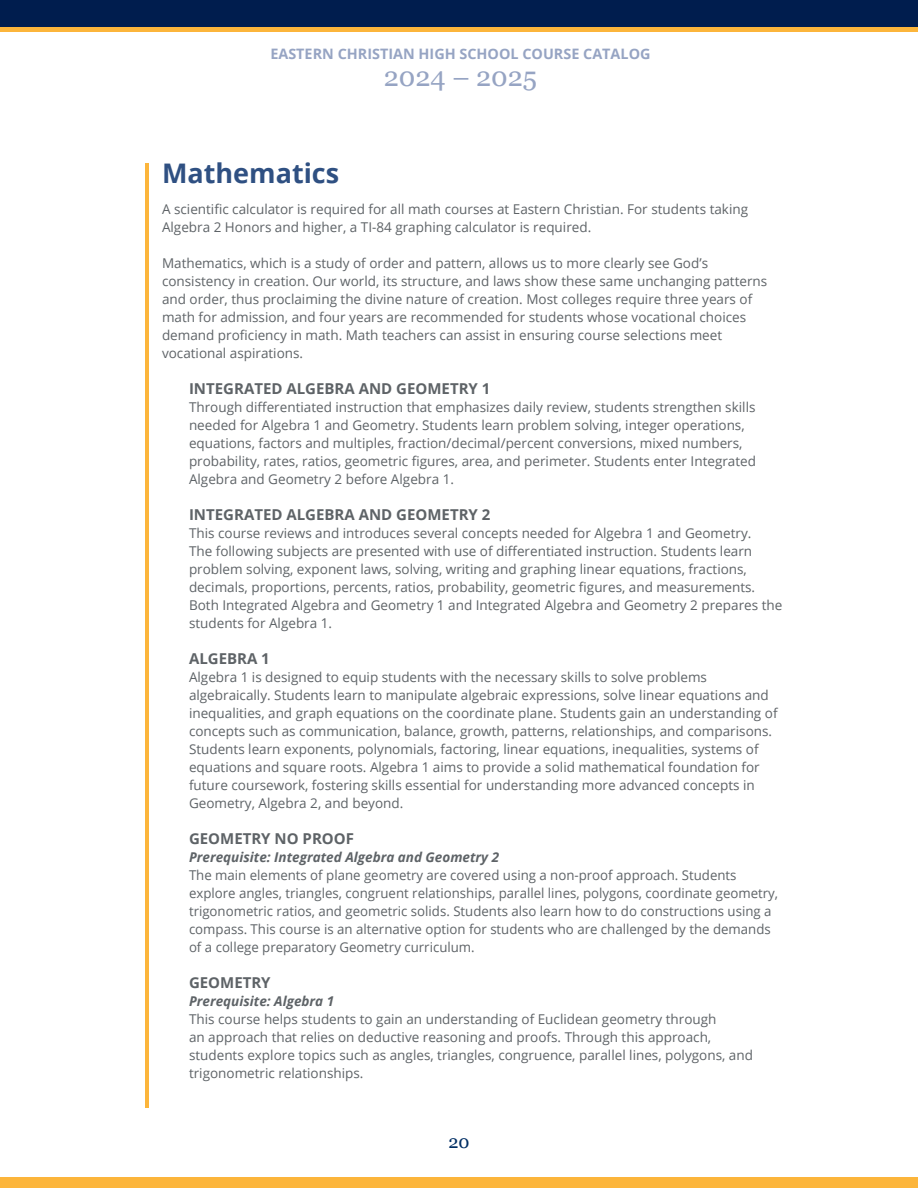
<style>
.page{position:relative;width:918px;height:1188px;background:#fff}
.page>*{position:absolute;margin:0;border:0;box-sizing:border-box;transform-origin:0 0}
.t1{font:700 27px "Open Sans";color:#2f5082}
.t2{font:27px "Georgia";color:#96a4c3}
.t3{font:18px "Georgia";color:#002e64}
.t4{font:700 15px "Open Sans";color:#5e6367}
.t5{font:700 14.4px "Open Sans";color:#96a4c3}
.t6{font:13.5px/18px "Open Sans";color:#5e6367}
.t7{font:italic 700 13.5px "Open Sans";color:#5e6367}
</style>
<div class="page">
<div style="left:0;top:0;width:918px;height:27px;background:#001d4e"></div>
<div style="left:0;top:27px;width:918px;height:5px;background:#fcb53b"></div>
<div style="left:0;top:1177px;width:918px;height:11px;background:#fcb53b"></div>
<hr style="left:145px;top:163px;width:3px;height:945px;background:#fcb53b">
<p class="t5" style="left:270px;top:43px;width:382px">EASTERN CHRISTIAN HIGH SCHOOL COURSE CATALOG</p>
<h1 class="t2" style="left:384px;top:57px;width:155px">2024 – 2025</h1>
<p class="t1" style="left:162px;top:154px;width:179px">Mathematics</p>
<p class="t6" style="left:162px;top:200px;width:588px">A scientific calculator is required for all math courses at Eastern Christian. For students taking<br>Algebra 2 Honors and higher, a TI-84 graphing calculator is required.</p>
<p class="t6" style="left:162px;top:254px;width:607px">Mathematics, which is a study of order and pattern, allows us to more clearly see God’s consistency in creation. Our world, its structure, and laws show these same unchanging patterns and order, thus proclaiming the divine nature of creation. Most colleges require three years of math for admission, and four years are recommended for students whose vocational choices demand proficiency in math. Math teachers can assist in ensuring course selections meet vocational aspirations.</p>
<p class="t4" style="left:189px;top:378px;width:303px">INTEGRATED ALGEBRA AND GEOMETRY 1</p>
<p class="t6" style="left:189px;top:398px;width:569px">Through differentiated instruction that emphasizes daily review, students strengthen skills needed for Algebra 1 and Geometry. Students learn problem solving, integer operations, equations, factors and multiples, fraction/decimal/percent conversions, mixed numbers, probability, rates, ratios, geometric figures, area, and perimeter. Students enter Integrated Algebra and Geometry 2 before Algebra 1.</p>
<p class="t4" style="left:189px;top:504px;width:303px">INTEGRATED ALGEBRA AND GEOMETRY 2</p>
<p class="t6" style="left:189px;top:524px;width:595px">This course reviews and introduces several concepts needed for Algebra 1 and Geometry.<br>The following subjects are presented with use of differentiated instruction. Students learn problem solving, exponent laws, solving, writing and graphing linear equations, fractions, decimals, proportions, percents, ratios, probability, geometric figures, and measurements.<br>Both Integrated Algebra and Geometry 1 and Integrated Algebra and Geometry 2 prepares the students for Algebra 1.</p>
<p class="t4" style="left:189px;top:648px;width:82px">ALGEBRA 1</p>
<p class="t6" style="left:189px;top:668px;width:590px">Algebra 1 is designed to equip students with the necessary skills to solve problems algebraically. Students learn to manipulate algebraic expressions, solve linear equations and inequalities, and graph equations on the coordinate plane. Students gain an understanding of concepts such as communication, balance, growth, patterns, relationships, and comparisons.<br>Students learn exponents, polynomials, factoring, linear equations, inequalities, systems of equations and square roots. Algebra 1 aims to provide a solid mathematical foundation for future coursework, fostering skills essential for understanding more advanced concepts in Geometry, Algebra 2, and beyond.</p>
<p class="t4" style="left:189px;top:828px;width:167px">GEOMETRY NO PROOF</p>
<p class="t7" style="left:189px;top:848px;width:312px">Prerequisite: Integrated Algebra and Geometry 2</p>
<p class="t6" style="left:189px;top:866px;width:591px">The main elements of plane geometry are covered using a non-proof approach. Students explore angles, triangles, congruent relationships, parallel lines, polygons, coordinate geometry, trigonometric ratios, and geometric solids. Students also learn how to do constructions using a compass. This course is an alternative option for students who are challenged by the demands of a college preparatory Geometry curriculum.</p>
<p class="t4" style="left:189px;top:972px;width:83px">GEOMETRY</p>
<p class="t7" style="left:189px;top:992px;width:147px">Prerequisite: Algebra 1</p>
<p class="t6" style="left:189px;top:1010px;width:566px">This course helps students to gain an understanding of Euclidean geometry through<br>an approach that relies on deductive reasoning and proofs. Through this approach, students explore topics such as angles, triangles, congruence, parallel lines, polygons, and trigonometric relationships.</p>
<h2 class="t3" style="left:448px;top:1128px;width:23px">20</h2>
</div>
